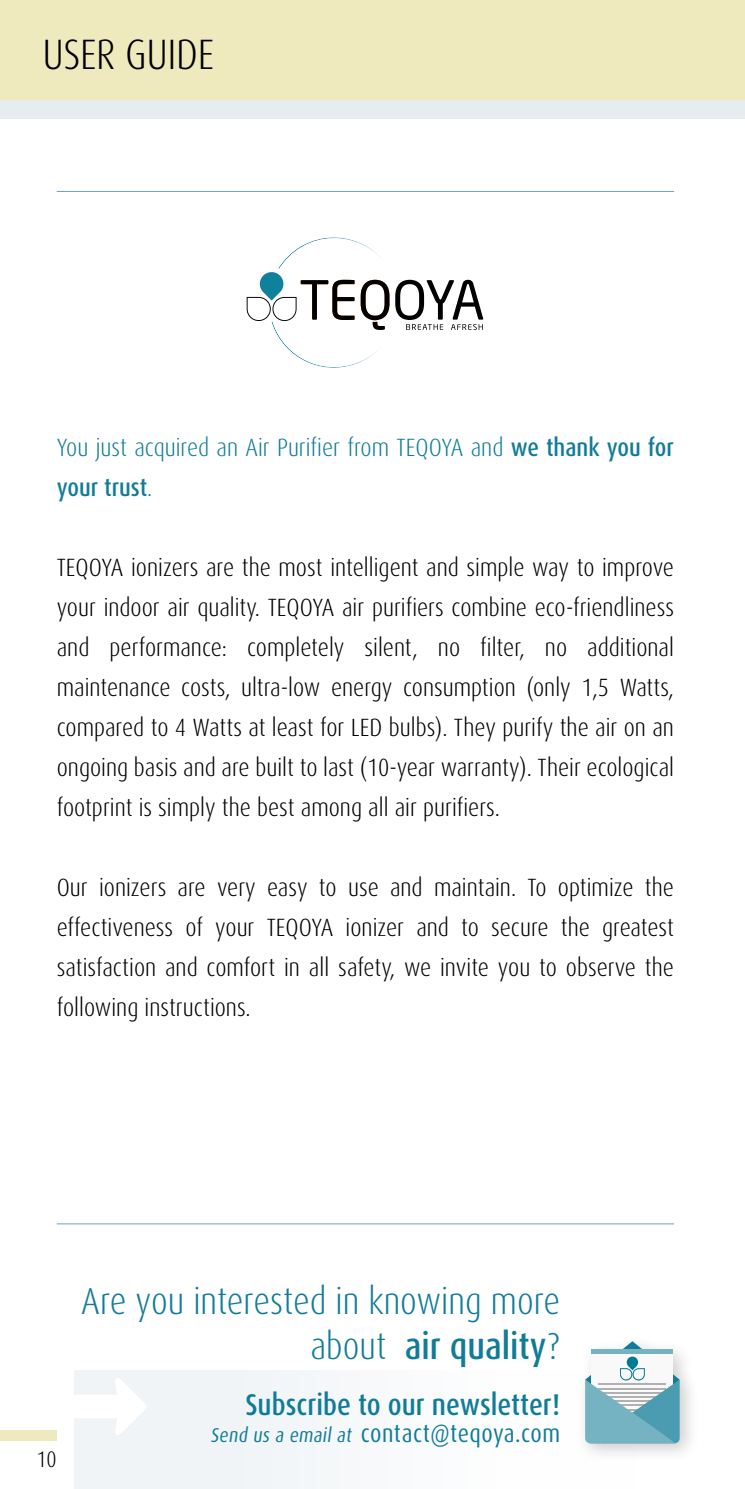
<style>
.page{position:relative;width:745px;height:1489px;background:#fff}
.page>*{position:absolute;margin:0;border:0;box-sizing:border-box;transform-origin:0 0}
.t1{font:300 condensed 42.5px "Dax OT";letter-spacing:-.01em;color:#000}
.t2{font:300 condensed 37.5px/45px "Dax OT";color:#117c97;text-align:right}
.t3{font:500 condensed 30px "Dax OT";color:#117c97}
.t4{font:300 condensed 25px/40px "Dax OT";color:#000;text-align:justify}
.t5{font:300 condensed 25px/40px "Dax OT";color:#117c97}
.t6{font:condensed 25px "Dax OT";letter-spacing:.02em;color:#117c97}
.t7{font:300 condensed 22.5px "Dax OT";color:#000}
.s1{font-weight:500}
.s2{font-size:20px}
</style>
<div class="page">
<hr style="left:57px;top:1223px;width:616px;height:1px;background:#729fb4">
<hr style="left:57px;top:191px;width:616px;height:1px;background:#729fb4">
<div style="left:0;top:100px;width:744px;height:18px;background:#e7ecf0"></div>
<div style="left:0;top:0;width:744px;height:100px;background:#efeabe"></div>
<svg style="left:246px;top:237px;width:237px;height:131px"></svg>
<div style="left:74px;top:1370px;width:560px;height:118px;background:#f0f4f7"></div>
<div style="left:574px;top:1332px;width:125px;height:131px;background:#000;opacity:.2"></div>
<svg style="left:584px;top:1340px;width:95px;height:103px"></svg>
<svg style="left:74px;top:1378px;width:72px;height:56px"></svg>
<div style="left:0;top:1430px;width:57px;height:10px;background:#efeabe"></div>
<h1 class="t1" style="left:43px;top:27px;width:173px">USER GUIDE</h1>
<p class="t5" style="left:57px;top:427px;width:618px">You just acquired an Air Purifier from TEQOYA and <span class="s1">we thank you for your trust</span>.</p>
<p class="t4" style="left:57px;top:547px;width:618px">TEQOYA ionizers are the most intelligent and simple way to improve your indoor air quality. TEQOYA air purifiers combine eco-friendliness and performance: completely silent, no filter, no additional maintenance costs, ultra-low energy consumption (only 1,5 Watts, compared to 4 Watts at least for LED bulbs). They purify the air on an ongoing basis and are built to last (10-year warranty). Their ecological footprint is simply the best among all air purifiers.</p>
<p class="t4" style="left:57px;top:867px;width:618px">Our ionizers are very easy to use and maintain. To optimize the effectiveness of your TEQOYA ionizer and to secure the greatest satisfaction and comfort in all safety, we invite you to observe the following instructions.</p>
<h2 class="t2" style="left:81px;top:1278px;width:480px">Are you interested in knowing more about <span class="s1">air quality</span>?</h2>
<p class="t3" style="left:245px;top:1384px;width:316px">Subscribe to our newsletter!</p>
<p class="t7" style="left:36px;top:1444px;width:22px">10</p>
<p class="t6" style="left:210px;top:1416px;width:351px"><span class="s2">Send us a email at</span> contact@teqoya.com</p>
</div>
